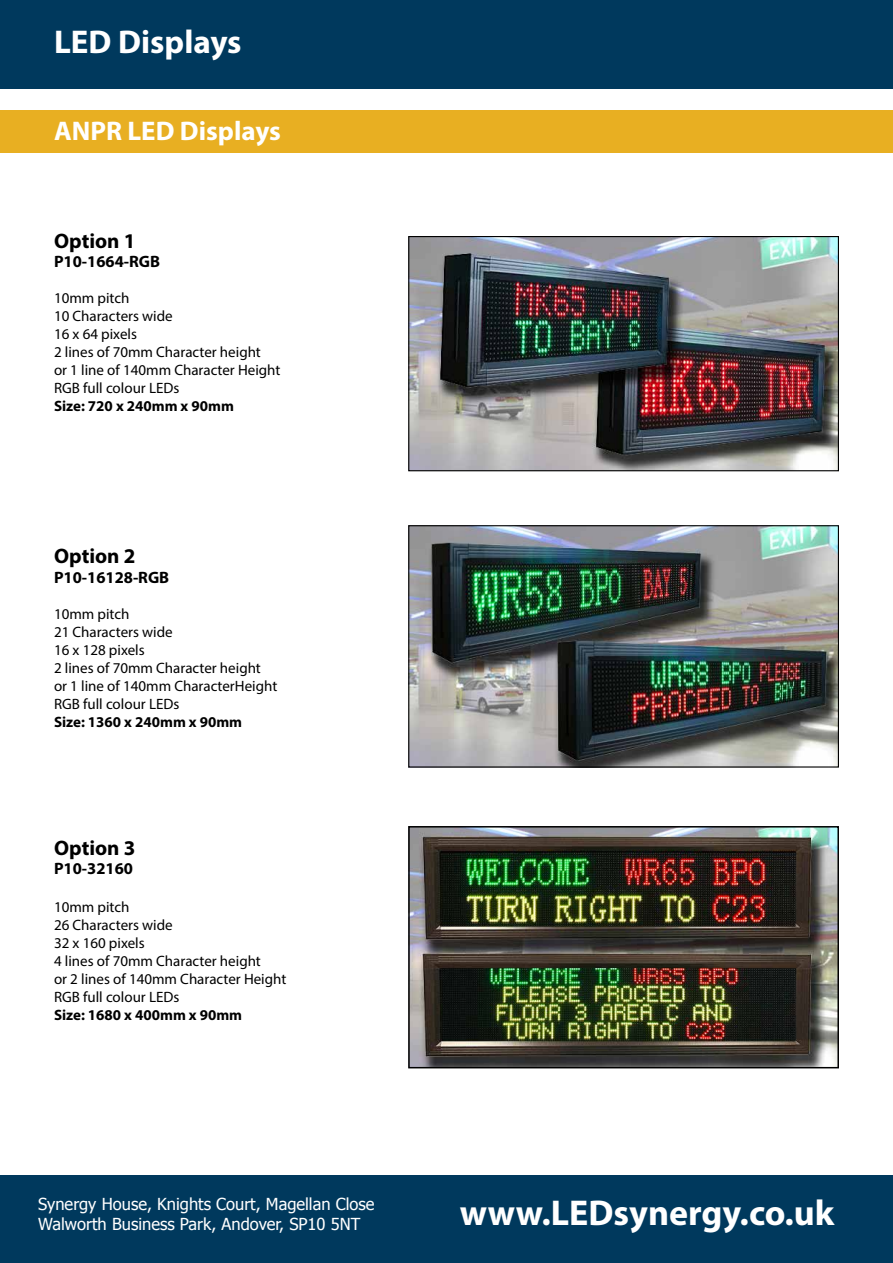
<style>
.page{position:relative;width:893px;height:1263px;background:#fff}
.page>*{position:absolute;margin:0;border:0;box-sizing:border-box;transform-origin:0 0}
.t1{font:700 36px "Myriad Pro";color:#fff}
.t2{font:700 33px "Myriad Pro";color:#fff}
.t3{font:700 27px "Myriad Pro";color:#fff}
.t4{font:700 21px "Myriad Pro";color:#000}
.t5{font:16.5px/19.8px "Tahoma";color:#fff}
.t6{font:700 16.5px "Myriad Pro";color:#000}
.t7{font:15px/18px "Myriad Pro";color:#000}
.t8{font:700 15px "Myriad Pro";color:#000}
</style>
<div class="page">
<div style="left:0;top:1175px;width:893px;height:88px;background:#00395d"></div>
<div style="left:0;top:0;width:893px;height:88px;background:#00395d"></div>
<div style="left:0;top:111px;width:893px;height:42px;background:#e8af22"></div>
<img style="left:410px;top:238px;width:427px;height:231px">
<div style="left:408px;top:236px;width:431px;height:235px;border:1px solid #000"></div>
<img style="left:410px;top:527px;width:427px;height:238px">
<div style="left:408px;top:525px;width:431px;height:242px;border:1px solid #000"></div>
<img style="left:411px;top:829px;width:425px;height:236px">
<div style="left:408px;top:826px;width:431px;height:242px;border:2px solid #000"></div>
<h2 class="t2" style="left:54px;top:20px;width:189px">LED Displays</h2>
<h3 class="t3" style="left:54px;top:113px;width:228px">ANPR LED Displays</h3>
<h3 class="t4" style="left:54px;top:227px;width:83px">Option 1</h3>
<p class="t6" style="left:54px;top:251px;width:108px">P10-1664-RGB</p>
<p class="t7" style="left:54px;top:289px;width:228px">10mm pitch<br>10 Characters wide<br>16 x 64 pixels<br>2 lines of 70mm Character height<br>or 1 line of 140mm Character Height<br>RGB full colour LEDs</p>
<p class="t8" style="left:54px;top:396px;width:181px">Size: 720 x 240mm x 90mm</p>
<h3 class="t4" style="left:54px;top:542px;width:83px">Option 2</h3>
<p class="t6" style="left:54px;top:567px;width:117px">P10-16128-RGB</p>
<p class="t7" style="left:54px;top:605px;width:225px">10mm pitch<br>21 Characters wide<br>16 x 128 pixels<br>2 lines of 70mm Character height or 1 line of 140mm CharacterHeight<br>RGB full colour LEDs</p>
<p class="t8" style="left:54px;top:712px;width:190px">Size: 1360 x 240mm x 90mm</p>
<h3 class="t4" style="left:54px;top:834px;width:83px">Option 3</h3>
<p class="t6" style="left:54px;top:858px;width:81px">P10-32160</p>
<p class="t7" style="left:54px;top:898px;width:234px">10mm pitch<br>26 Characters wide<br>32 x 160 pixels<br>4 lines of 70mm Character height<br>or 2 lines of 140mm Character Height<br>RGB full colour LEDs</p>
<p class="t8" style="left:54px;top:1005px;width:190px">Size: 1680 x 400mm x 90mm</p>
<p class="t5" style="left:38px;top:1193px;width:338px">Synergy House, Knights Court, Magellan Close<br>Walworth Business Park, Andover, SP10 5NT</p>
<h1 class="t1" style="left:460px;top:1189px;width:376px">www.LEDsynergy.co.uk</h1>
</div>
